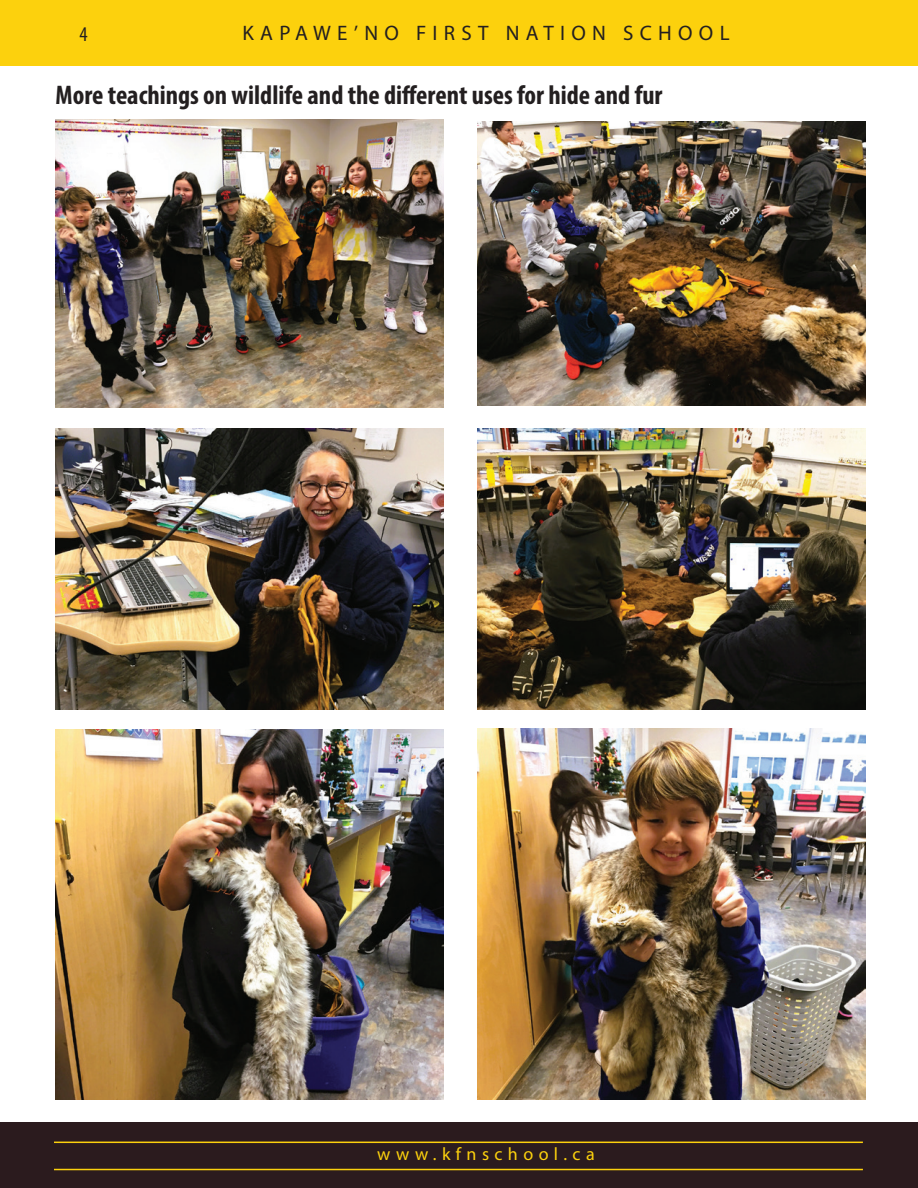
<style>
.page{position:relative;width:918px;height:1188px;background:#fff}
.page>*{position:absolute;margin:0;border:0;box-sizing:border-box;transform-origin:0 0}
.t1{font:700 condensed 27px "Myriad Pro";color:#231f20}
.t2{font:21px "Myriad Pro";letter-spacing:.3em;color:#231f20}
.t3{font:condensed 21px "Myriad Pro";color:#231f20}
.t4{font:18px "Myriad Pro";letter-spacing:.3em;color:#fcd10d}
</style>
<div class="page">
<div style="left:0;top:1122px;width:918px;height:65px;background:#2b1b1e"></div>
<div style="left:0;top:0;width:918px;height:65px;background:#fcd10d"></div>
<hr style="left:54px;top:1142px;width:809px;height:1px;background:#fcd10d">
<hr style="left:54px;top:1169px;width:809px;height:1px;background:#fcd10d">
<img style="left:56px;top:120px;width:388px;height:287px">
<img style="left:477px;top:121px;width:389px;height:285px">
<img style="left:56px;top:730px;width:388px;height:370px">
<img style="left:477px;top:728px;width:389px;height:372px">
<img style="left:56px;top:428px;width:388px;height:282px">
<img style="left:477px;top:428px;width:389px;height:282px">
<p class="t3" style="left:80px;top:21px;width:10px">4</p>
<p class="t2" style="left:242px;top:20px;width:489px">KAPAWE’NO FIRST NATION SCHOOL</p>
<p class="t1" style="left:56px;top:79px;width:609px">More teachings on wildlife and the different uses for hide and fur</p>
<p class="t4" style="left:377px;top:1142px;width:219px">www.kfnschool.ca</p>
</div>
